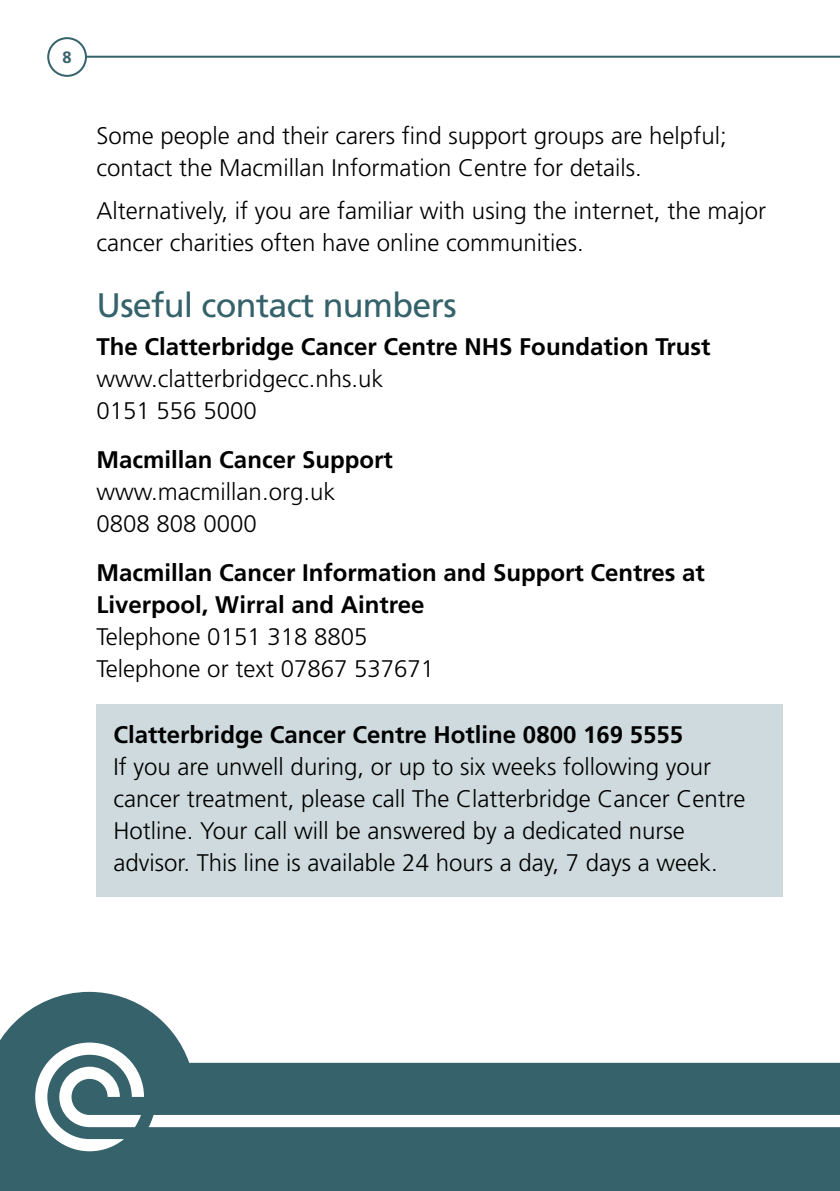
<style>
.page{position:relative;width:840px;height:1191px;background:#fff}
.page>*{position:absolute;margin:0;border:0;box-sizing:border-box;transform-origin:0 0}
.t1{font:34px "Frutiger";letter-spacing:-.02em;color:#35626b}
.t2{font:300 24px/32px "Frutiger";color:#000}
.t3{font:700 24px/32px "Frutiger";color:#000}
.t4{font:700 16.4px "Frutiger";color:#35626b}
</style>
<div class="page">
<svg style="left:0;top:992px;width:839px;height:199px;fill:#35626b"></svg>
<hr style="left:67px;top:56px;width:772px;height:2px;background:#35626b">
<div style="left:48px;top:38px;width:38px;height:38px;background:#fff;border-radius:50%"></div>
<div style="left:47px;top:37px;width:40px;height:40px;border:2px solid #35626b;border-radius:50%"></div>
<svg style="left:35px;top:1042px;width:804px;height:109px"></svg>
<div style="left:96px;top:704px;width:686px;height:193px;background:#cedadd"></div>
<p class="t4" style="left:62px;top:48px;width:11px">8</p>
<p class="t2" style="left:96px;top:119px;width:631px">Some people and their carers find support groups are helpful; contact the Macmillan Information Centre for details.</p>
<p class="t2" style="left:96px;top:195px;width:670px">Alternatively, if you are familiar with using the internet, the major cancer charities often have online communities.</p>
<h1 class="t1" style="left:96px;top:285px;width:361px">Useful contact numbers</h1>
<p class="t3" style="left:96px;top:330px;width:615px">The Clatterbridge Cancer Centre NHS Foundation Trust</p>
<p class="t2" style="left:96px;top:363px;width:288px">www.clatterbridgecc.nhs.uk<br>0151 556 5000</p>
<p class="t3" style="left:96px;top:443px;width:298px">Macmillan Cancer Support</p>
<p class="t2" style="left:96px;top:476px;width:240px">www.macmillan.org.uk<br>0808 808 0000</p>
<p class="t3" style="left:96px;top:556px;width:609px">Macmillan Cancer Information and Support Centres at<br>Liverpool, Wirral and Aintree</p>
<p class="t2" style="left:96px;top:621px;width:339px">Telephone 0151 318 8805<br>Telephone or text 07867 537671</p>
<p class="t3" style="left:113px;top:718px;width:571px">Clatterbridge Cancer Centre Hotline 0800 169 5555</p>
<p class="t2" style="left:113px;top:751px;width:633px">If you are unwell during, or up to six weeks following your cancer treatment, please call The Clatterbridge Cancer Centre Hotline. Your call will be answered by a dedicated nurse advisor. This line is available 24 hours a day, 7 days a week.</p>
</div>
